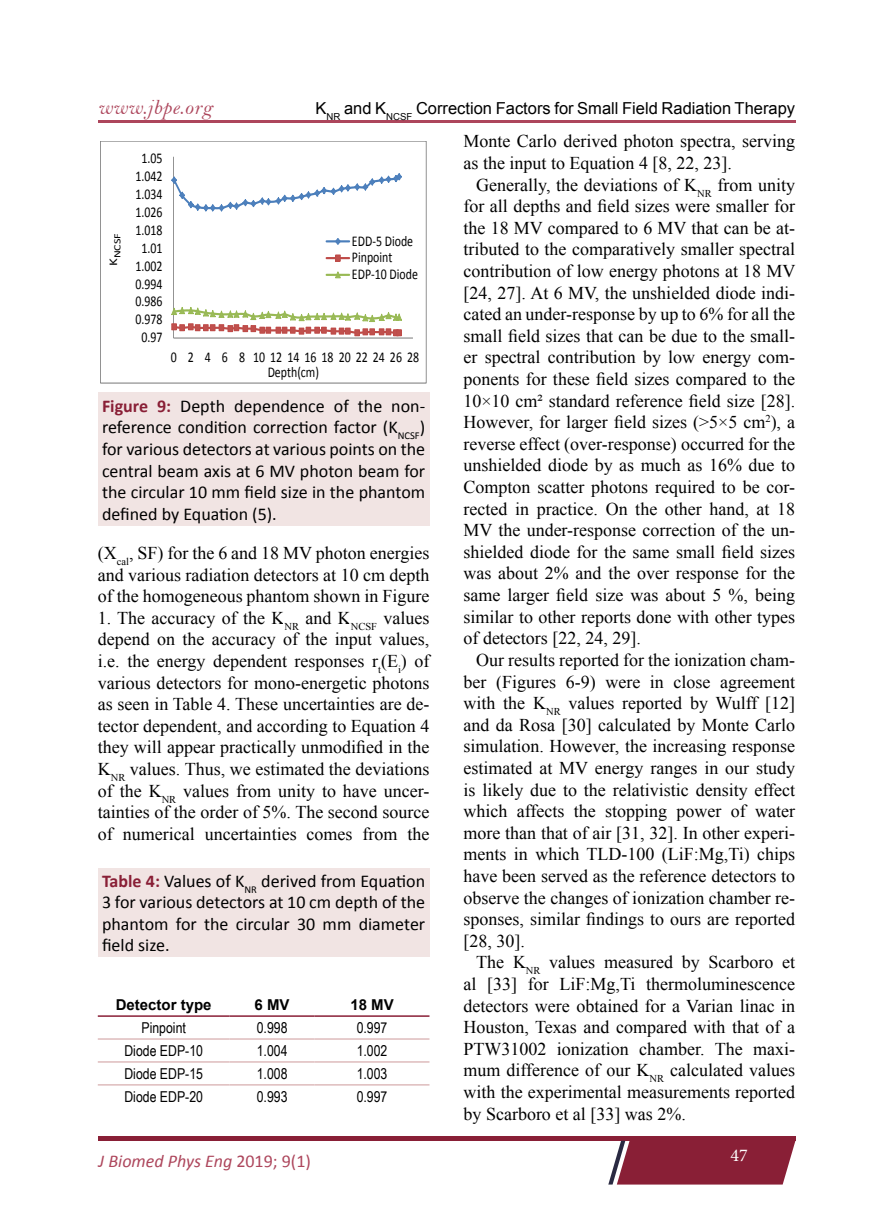
<style>
.page{position:relative;width:893px;height:1212px;background:#fff}
.page>*{position:absolute;margin:0;border:0;box-sizing:border-box;transform-origin:0 0}
.t1{font:21px "Bell MT Italic";letter-spacing:.03em;color:#ad465c}
.t2{font:18px/21.6px "Times New Roman";color:#000;text-align:justify}
.t3{font:18px/21.6px "Calibri";color:#000;text-align:justify}
.t4{font:italic 18px "Calibri";color:#ad465c}
.t5{font:18px "Minion Pro";color:#fff}
.t6{font:16.5px "Arial";color:#000}
.t7{font:15px/16.6px "Calibri";color:#000;scale:.79 1}
.t8{font:15px "Arial Narrow";color:#000}
.t9{font:700 15px "Arial";color:#000}
.t10{font:9.6px "Calibri";color:#000;scale:1.26 1}
.s1{font-weight:700;color:#891f36}
.s2{font-style:normal}
</style>
<div class="page">
<div style="left:98px;top:1136px;width:697px;height:5px;background:#891f36"></div>
<svg style="left:608px;top:1141px;width:187px;height:43px;background:#913348"></svg>
<hr style="left:98px;top:120px;width:698px;height:2px;background:#ad465c">
<hr style="left:173px;top:157px;width:1px;height:181px;background:#868686">
<hr style="left:174px;top:338px;width:239px;height:1px;background:#868686">
<svg style="left:171px;top:172px;width:231px;height:40px"></svg>
<svg style="left:171px;top:306px;width:231px;height:30px"></svg>
<hr style="left:326px;top:240px;width:23px;height:2px;background:#4a7ebb">
<svg style="left:334px;top:238px;width:7px;height:7px"></svg>
<hr style="left:326px;top:257px;width:23px;height:2px;background:#be4b48">
<div style="left:335px;top:255px;width:6px;height:7px;border:1px solid #be4b48"></div>
<hr style="left:326px;top:274px;width:23px;height:2px;background:#98b954">
<svg style="left:334px;top:271px;width:8px;height:8px"></svg>
<div style="left:100px;top:141px;width:327px;height:243px;border:1px solid #868686"></div>
<div style="left:98px;top:392px;width:331px;height:134px;background:#f1e4e3"></div>
<div style="left:98px;top:868px;width:331px;height:88px;background:#f1e4e3"></div>
<hr style="left:98px;top:1038px;width:132px;height:2px;background:#debbbc">
<hr style="left:230px;top:1038px;width:85px;height:2px;background:#debbbc">
<hr style="left:315px;top:1038px;width:114px;height:2px;background:#debbbc">
<hr style="left:98px;top:1061px;width:132px;height:2px;background:#debbbc">
<hr style="left:230px;top:1061px;width:85px;height:2px;background:#debbbc">
<hr style="left:315px;top:1061px;width:114px;height:2px;background:#debbbc">
<hr style="left:98px;top:1084px;width:132px;height:1px;background:#debbbc">
<hr style="left:230px;top:1084px;width:85px;height:1px;background:#debbbc">
<hr style="left:315px;top:1084px;width:114px;height:1px;background:#debbbc">
<hr style="left:98px;top:1015px;width:132px;height:2px;background:#891f36">
<hr style="left:230px;top:1015px;width:85px;height:2px;background:#891f36">
<hr style="left:315px;top:1015px;width:114px;height:2px;background:#891f36">
<p class="t1" style="left:98px;top:94px;width:116px">www.jbpe.org</p>
<p class="t6" style="left:315px;top:97px;width:481px">K<sub>NR</sub> and K<sub>NCSF</sub> Correction Factors for Small Field Radiation Therapy</p>
<p class="t7" style="left:141px;top:150px;width:28px">1.05</p>
<p class="t7" style="left:135px;top:168px;width:36px">1.042</p>
<p class="t7" style="left:135px;top:186px;width:36px">1.034</p>
<p class="t10" style="left:111px;top:266px;width:28px;rotate:-90deg"><sup>K</sup>NCSF</p>
<p class="t7" style="left:135px;top:204px;width:36px">1.026</p>
<p class="t7" style="left:135px;top:222px;width:36px">1.018</p>
<p class="t7" style="left:141px;top:239px;width:28px">1.01</p>
<p class="t7" style="left:135px;top:257px;width:36px">1.002</p>
<p class="t7" style="left:135px;top:275px;width:36px">0.994</p>
<p class="t7" style="left:135px;top:293px;width:36px">0.986</p>
<p class="t7" style="left:135px;top:311px;width:36px">0.978</p>
<p class="t7" style="left:141px;top:329px;width:28px">0.97</p>
<p class="t7" style="left:352px;top:232px;width:85px">EDD-5 Diode<br>Pinpoint<br>EDP-10 Diode</p>
<p class="t7" style="left:171px;top:348px;width:316px">0 2 4 6 8 10121416182022242628</p>
<p class="t7" style="left:268px;top:363px;width:66px">Depth(cm)</p>
<p class="t3" style="left:102px;top:395px;width:325px"><span class="s1">Figure 9:</span> Depth dependence of the non&shy;reference condition correction factor (K<sub>NCSF</sub>) for various detectors at various points on the central beam axis at 6 MV photon beam for the circular 10 mm field size in the phantom defined by Equation (5).</p>
<p class="t2" style="left:98px;top:542px;width:333px">(X<sub>cal</sub>, SF) for the 6 and 18 MV photon energies and various radiation detectors at 10 cm depth of the homogeneous phantom shown in Figure</p>
<p class="t2" style="left:98px;top:607px;width:333px">1. The accuracy of the K<sub>NR</sub> and K<sub>NCSF</sub> values depend on the accuracy of the input values, i.e. the energy dependent responses r<sub>t</sub>(E<sub>i</sub>) of various detectors for mono-energetic photons as seen in Table 4. These uncertainties are de&shy;tector dependent, and according to Equation 4 they will appear practically unmodified in the K<sub>NR</sub> values. Thus, we estimated the deviations of the K<sub>NR</sub> values from unity to have uncer&shy;tainties of the order of 5%. The second source of numerical uncertainties comes from the</p>
<p class="t3" style="left:102px;top:870px;width:325px"><span class="s1">Table 4:</span> Values of K<sub>NR</sub> derived from Equation 3 for various detectors at 10 cm depth of the phantom for the circular 30 mm diameter field size.</p>
<p class="t9" style="left:116px;top:995px;width:97px">Detector type</p>
<p class="t9" style="left:255px;top:995px;width:37px">6 MV</p>
<p class="t9" style="left:350px;top:995px;width:45px">18 MV</p>
<p class="t8" style="left:141px;top:1017px;width:46px">Pinpoint</p>
<p class="t8" style="left:257px;top:1017px;width:32px">0.998</p>
<p class="t8" style="left:357px;top:1017px;width:32px">0.997</p>
<p class="t8" style="left:124px;top:1039px;width:80px">Diode EDP-10</p>
<p class="t8" style="left:257px;top:1039px;width:32px">1.004</p>
<p class="t8" style="left:357px;top:1039px;width:32px">1.002</p>
<p class="t8" style="left:124px;top:1062px;width:80px">Diode EDP-15</p>
<p class="t8" style="left:257px;top:1062px;width:32px">1.008</p>
<p class="t8" style="left:357px;top:1062px;width:32px">1.003</p>
<p class="t8" style="left:124px;top:1085px;width:80px">Diode EDP-20</p>
<p class="t8" style="left:257px;top:1085px;width:32px">0.993</p>
<p class="t8" style="left:357px;top:1085px;width:32px">0.997</p>
<p class="t4" style="left:99px;top:1148px;width:214px">J Biomed Phys Eng <span class="s2">2019; 9(1)</span></p>
<p class="t2" style="left:463px;top:130px;width:333px">Monte Carlo derived photon spectra, serving as the input to Equation 4 [8, 22, 23].</p>
<p class="t2" style="left:463px;top:174px;width:333px;text-indent:13px">Generally, the deviations of K<sub>NR</sub> from unity for all depths and field sizes were smaller for the 18 MV compared to 6 MV that can be at&shy;tributed to the comparatively smaller spectral contribution of low energy photons at 18 MV [24, 27]. At 6 MV, the unshielded diode indi&shy;cated an under-response by up to 6% for all the small field sizes that can be due to the small&shy;er spectral contribution by low energy com&shy;ponents for these field sizes compared to the 10×10 cm² standard reference field size [28].<br>However, for larger field sizes (&gt;5×5 cm<sup>2</sup>), a reverse effect (over-response) occurred for the unshielded diode by as much as 16% due to Compton scatter photons required to be cor&shy;rected in practice. On the other hand, at 18<br>MV the under-response correction of the un&shy;shielded diode for the same small field sizes was about 2% and the over response for the same larger field size was about 5 %, being similar to other reports done with other types of detectors [22, 24, 29].</p>
<p class="t2" style="left:463px;top:649px;width:333px;text-indent:13px">Our results reported for the ionization cham&shy;ber (Figures 6-9) were in close agreement with the K<sub>NR</sub> values reported by Wulff [12] and da Rosa [30] calculated by Monte Carlo simulation. However, the increasing response estimated at MV energy ranges in our study is likely due to the relativistic density effect which affects the stopping power of water more than that of air [31, 32]. In other experi&shy;ments in which TLD-100 (LiF:Mg,Ti) chips have been served as the reference detectors to observe the changes of ionization chamber re&shy;sponses, similar findings to ours are reported [28, 30].</p>
<p class="t2" style="left:463px;top:951px;width:333px;text-indent:13px">The K<sub>NR</sub> values measured by Scarboro et al [33] for LiF:Mg,Ti thermoluminescence detectors were obtained for a Varian linac in Houston, Texas and compared with that of a PTW31002 ionization chamber. The maxi&shy;mum difference of our K<sub>NR</sub> calculated values with the experimental measurements reported by Scarboro et al [33] was 2%.</p>
<p class="t5" style="left:730px;top:1143px;width:19px">47</p>
</div>
